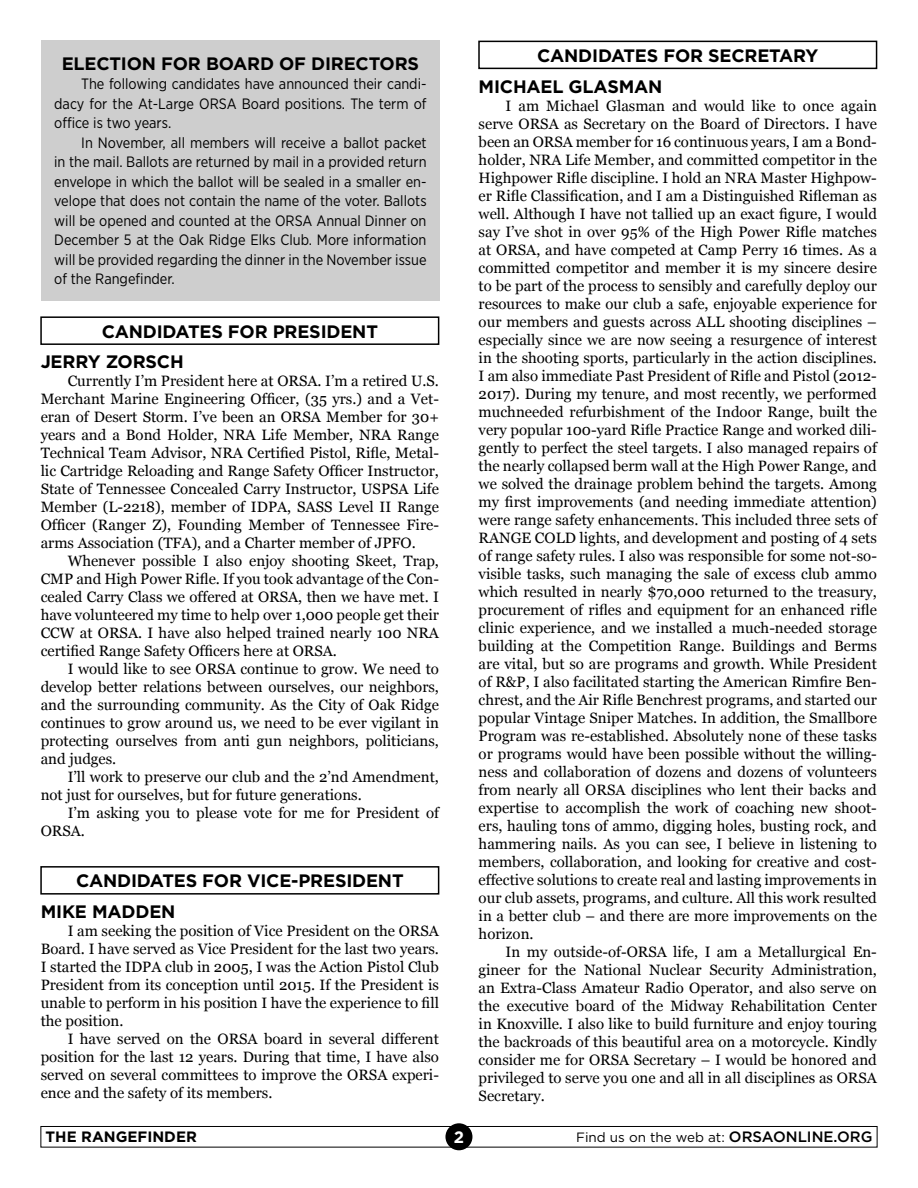
<style>
.page{position:relative;width:918px;height:1188px;background:#fff}
.page>*{position:absolute;margin:0;border:0;box-sizing:border-box;transform-origin:0 0}
.t1{font:700 18px "Gotham";letter-spacing:-.01em;color:#000}
.t2{font:700 16.5px "Gotham";color:#fff}
.t3{font:15px/18px "Georgia";color:#000;text-align:justify}
.t4{font:15px/19.5px "Gotham Narrow";color:#000;text-align:justify}
.t5{font:700 15px "Gotham";color:#000}
.t6{font:13.5px "Gotham";color:#000}
.s1{font-weight:500;font-size:15px}
</style>
<div class="page">
<div style="left:40px;top:1126px;width:837px;height:22px;border:1px solid #000"></div>
<div style="left:445px;top:1123px;width:27px;height:27px;background:#000;border-radius:50%"></div>
<div style="left:41px;top:40px;width:399px;height:261px;background:#cecece"></div>
<div style="left:40px;top:316px;width:399px;height:29px;border:2px solid #000"></div>
<div style="left:478px;top:41px;width:399px;height:28px;border:2px solid #000"></div>
<div style="left:40px;top:866px;width:399px;height:29px;border:2px solid #000"></div>
<p class="t1" style="left:62px;top:53px;width:359px">ELECTION FOR BOARD OF DIRECTORS</p>
<p class="t4" style="left:54px;top:74px;width:374px;text-indent:27px">The following candidates have announced their candi&shy;dacy for the At-Large ORSA Board positions. The term of office is two years.</p>
<p class="t4" style="left:54px;top:133px;width:374px;text-indent:27px">In November, all members will receive a ballot packet in the mail. Ballots are returned by mail in a provided return envelope in which the ballot will be sealed in a smaller en&shy;velope that does not contain the name of the voter. Ballots will be opened and counted at the ORSA Annual Dinner on December 5 at the Oak Ridge Elks Club. More information will be provided regarding the dinner in the November issue of the Rangefinder.</p>
<p class="t1" style="left:102px;top:321px;width:278px">CANDIDATES FOR PRESIDENT</p>
<p class="t1" style="left:41px;top:352px;width:145px">JERRY ZORSCH</p>
<p class="t3" style="left:41px;top:372px;width:400px;text-indent:27px">Currently I’m President here at ORSA. I’m a retired U.S.<br>Merchant Marine Engineering Officer, (35 yrs.) and a Vet&shy;eran of Desert Storm. I’ve been an ORSA Member for 30+ years and a Bond Holder, NRA Life Member, NRA Range Technical Team Advisor, NRA Certified Pistol, Rifle, Metal&shy;lic Cartridge Reloading and Range Safety Officer Instructor, State of Tennessee Concealed Carry Instructor, USPSA Life Member (L-2218), member of IDPA, SASS Level II Range Officer (Ranger Z), Founding Member of Tennessee Fire&shy;arms Association (TFA), and a Charter member of JPFO.</p>
<p class="t3" style="left:41px;top:552px;width:400px;text-indent:27px">Whenever possible I also enjoy shooting Skeet, Trap, CMP and High Power Rifle. If you took advantage of the Con&shy;cealed Carry Class we offered at ORSA, then we have met. I have volunteered my time to help over 1,000 people get their CCW at ORSA. I have also helped trained nearly 100 NRA certified Range Safety Officers here at ORSA.</p>
<p class="t3" style="left:41px;top:660px;width:400px;text-indent:27px">I would like to see ORSA continue to grow. We need to develop better relations between ourselves, our neighbors, and the surrounding community. As the City of Oak Ridge continues to grow around us, we need to be ever vigilant in protecting ourselves from anti gun neighbors, politicians, and judges.</p>
<p class="t3" style="left:41px;top:768px;width:400px;text-indent:27px">I’ll work to preserve our club and the 2’nd Amendment, not just for ourselves, but for future generations.</p>
<p class="t3" style="left:41px;top:804px;width:400px;text-indent:27px">I’m asking you to please vote for me for President of<br>ORSA.</p>
<p class="t1" style="left:76px;top:870px;width:329px">CANDIDATES FOR VICE-PRESIDENT</p>
<p class="t1" style="left:41px;top:901px;width:136px">MIKE MADDEN</p>
<p class="t3" style="left:41px;top:922px;width:400px;text-indent:27px">I am seeking the position of Vice President on the ORSA Board. I have served as Vice President for the last two years.<br>I started the IDPA club in 2005, I was the Action Pistol Club President from its conception until 2015. If the President is unable to perform in his position I have the experience to fill the position.</p>
<p class="t3" style="left:41px;top:1030px;width:400px;text-indent:27px">I have served on the ORSA board in several different position for the last 12 years. During that time, I have also served on several committees to improve the ORSA experi&shy;ence and the safety of its members.</p>
<p class="t1" style="left:537px;top:45px;width:283px">CANDIDATES FOR SECRETARY</p>
<p class="t1" style="left:479px;top:76px;width:185px">MICHAEL GLASMAN</p>
<p class="t3" style="left:479px;top:96px;width:400px;text-indent:27px">I am Michael Glasman and would like to once again serve ORSA as Secretary on the Board of Directors. I have been an ORSA member for 16 continuous years, I am a Bond&shy;holder, NRA Life Member, and committed competitor in the Highpower Rifle discipline. I hold an NRA Master Highpow&shy;er Rifle Classification, and I am a Distinguished Rifleman as well. Although I have not tallied up an exact figure, I would say I’ve shot in over 95% of the High Power Rifle matches at ORSA, and have competed at Camp Perry 16 times. As a committed competitor and member it is my sincere desire to be part of the process to sensibly and carefully deploy our resources to make our club a safe, enjoyable experience for our members and guests across ALL shooting disciplines – especially since we are now seeing a resurgence of interest in the shooting sports, particularly in the action disciplines.<br>I am also immediate Past President of Rifle and Pistol (2012- 2017). During my tenure, and most recently, we performed muchneeded refurbishment of the Indoor Range, built the very popular 100-yard Rifle Practice Range and worked dili&shy;gently to perfect the steel targets. I also managed repairs of the nearly collapsed berm wall at the High Power Range, and we solved the drainage problem behind the targets. Among my first improvements (and needing immediate attention) were range safety enhancements. This included three sets of RANGE COLD lights, and development and posting of 4 sets of range safety rules. I also was responsible for some not-so&shy;visible tasks, such managing the sale of excess club ammo which resulted in nearly $70,000 returned to the treasury, procurement of rifles and equipment for an enhanced rifle clinic experience, and we installed a much-needed storage building at the Competition Range. Buildings and Berms are vital, but so are programs and growth. While President of R&amp;P, I also facilitated starting the American Rimfire Ben&shy;chrest, and the Air Rifle Benchrest programs, and started our popular Vintage Sniper Matches. In addition, the Smallbore Program was re-established. Absolutely none of these tasks or programs would have been possible without the willing&shy;ness and collaboration of dozens and dozens of volunteers from nearly all ORSA disciplines who lent their backs and expertise to accomplish the work of coaching new shoot&shy;ers, hauling tons of ammo, digging holes, busting rock, and hammering nails. As you can see, I believe in listening to members, collaboration, and looking for creative and cost&shy;effective solutions to create real and lasting improvements in our club assets, programs, and culture. All this work resulted in a better club – and there are more improvements on the horizon.</p>
<p class="t3" style="left:479px;top:942px;width:400px;text-indent:27px">In my outside-of-ORSA life, I am a Metallurgical En&shy;gineer for the National Nuclear Security Administration, an Extra-Class Amateur Radio Operator, and also serve on the executive board of the Midway Rehabilitation Center in Knoxville. I also like to build furniture and enjoy touring the backroads of this beautiful area on a motorcycle. Kindly consider me for ORSA Secretary – I would be honored and privileged to serve you one and all in all disciplines as ORSA Secretary.</p>
<p class="t5" style="left:46px;top:1128px;width:153px">THE RANGEFINDER</p>
<p class="t2" style="left:454px;top:1127px;width:12px">2</p>
<p class="t6" style="left:576px;top:1130px;width:298px">Find us on the web at: <span class="s1">ORSAONLINE.ORG</span></p>
</div>
